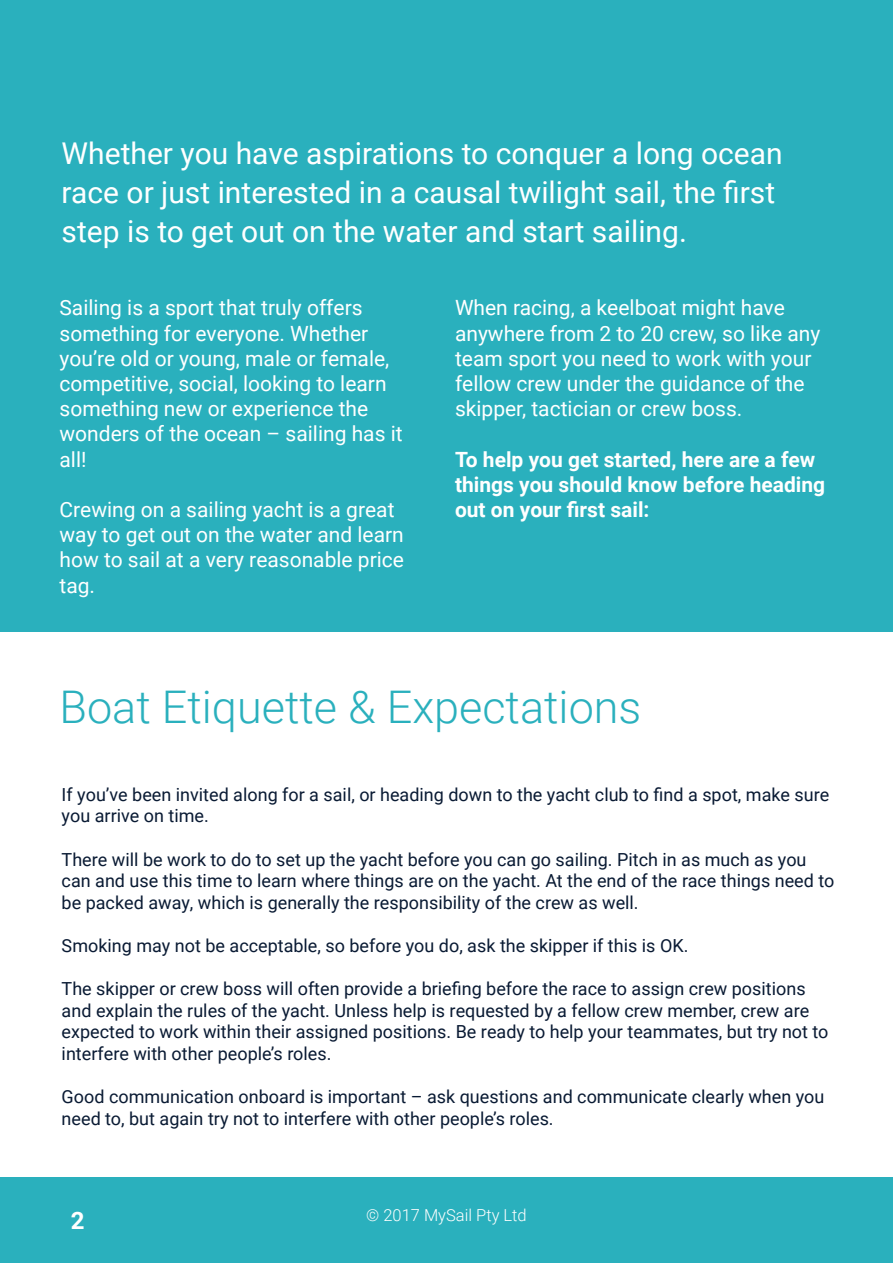
<style>
.page{position:relative;width:893px;height:1263px;background:#fff}
.page>*{position:absolute;margin:0;border:0;box-sizing:border-box;transform-origin:0 0}
.t1{font:300 45px "Roboto";color:#2ab0bd}
.t2{font:30px/39px "Roboto";color:#fff}
.t3{font:700 24px "Roboto";color:#fff}
.t4{font:21px/25.2px "Roboto";color:#fff}
.t5{font:700 21px/25.2px "Roboto";color:#fff}
.t6{font:18px/21.6px "Roboto";color:#091a33}
.t7{font:300 16.5px "Roboto";color:#fff}
</style>
<div class="page">
<div style="left:0;top:0;width:893px;height:631px;background:#2ab0bd"></div>
<div style="left:0;top:1178px;width:893px;height:85px;background:#2ab0bd"></div>
<h2 class="t2" style="left:62px;top:133px;width:722px">Whether you have aspirations to conquer a long ocean race or just interested in a causal twilight sail, the first step is to get out on the water and start sailing.</h2>
<p class="t4" style="left:60px;top:295px;width:345px">Sailing is a sport that truly offers something for everyone. Whether you’re old or young, male or female, competitive, social, looking to learn something new or experience the wonders of the ocean – sailing has it all!</p>
<p class="t4" style="left:60px;top:496px;width:346px">Crewing on a sailing yacht is a great way to get out on the water and learn how to sail at a very reasonable price tag.</p>
<p class="t4" style="left:455px;top:295px;width:367px">When racing, a keelboat might have anywhere from 2 to 20 crew, so like any team sport you need to work with your fellow crew under the guidance of the skipper, tactician or crew boss.</p>
<p class="t5" style="left:455px;top:446px;width:372px">To help you get started, here are a few things you should know before heading out on your first sail:</p>
<h1 class="t1" style="left:60px;top:675px;width:583px">Boat Etiquette &amp; Expectations</h1>
<p class="t6" style="left:62px;top:783px;width:769px">If you’ve been invited along for a sail, or heading down to the yacht club to find a spot, make sure you arrive on time.</p>
<p class="t6" style="left:62px;top:848px;width:774px">There will be work to do to set up the yacht before you can go sailing. Pitch in as much as you can and use this time to learn where things are on the yacht. At the end of the race things need to be packed away, which is generally the responsibility of the crew as well.</p>
<p class="t6" style="left:62px;top:934px;width:628px">Smoking may not be acceptable, so before you do, ask the skipper if this is OK.</p>
<p class="t6" style="left:62px;top:977px;width:768px">The skipper or crew boss will often provide a briefing before the race to assign crew positions and explain the rules of the yacht. Unless help is requested by a fellow crew member, crew are expected to work within their assigned positions. Be ready to help your teammates, but try not to interfere with other people’s roles.</p>
<p class="t6" style="left:62px;top:1085px;width:764px">Good communication onboard is important – ask questions and communicate clearly when you need to, but again try not to interfere with other people’s roles.</p>
<h3 class="t3" style="left:71px;top:1203px;width:15px">2</h3>
<p class="t7" style="left:366px;top:1203px;width:162px">© 2017 MySail Pty Ltd</p>
</div>
